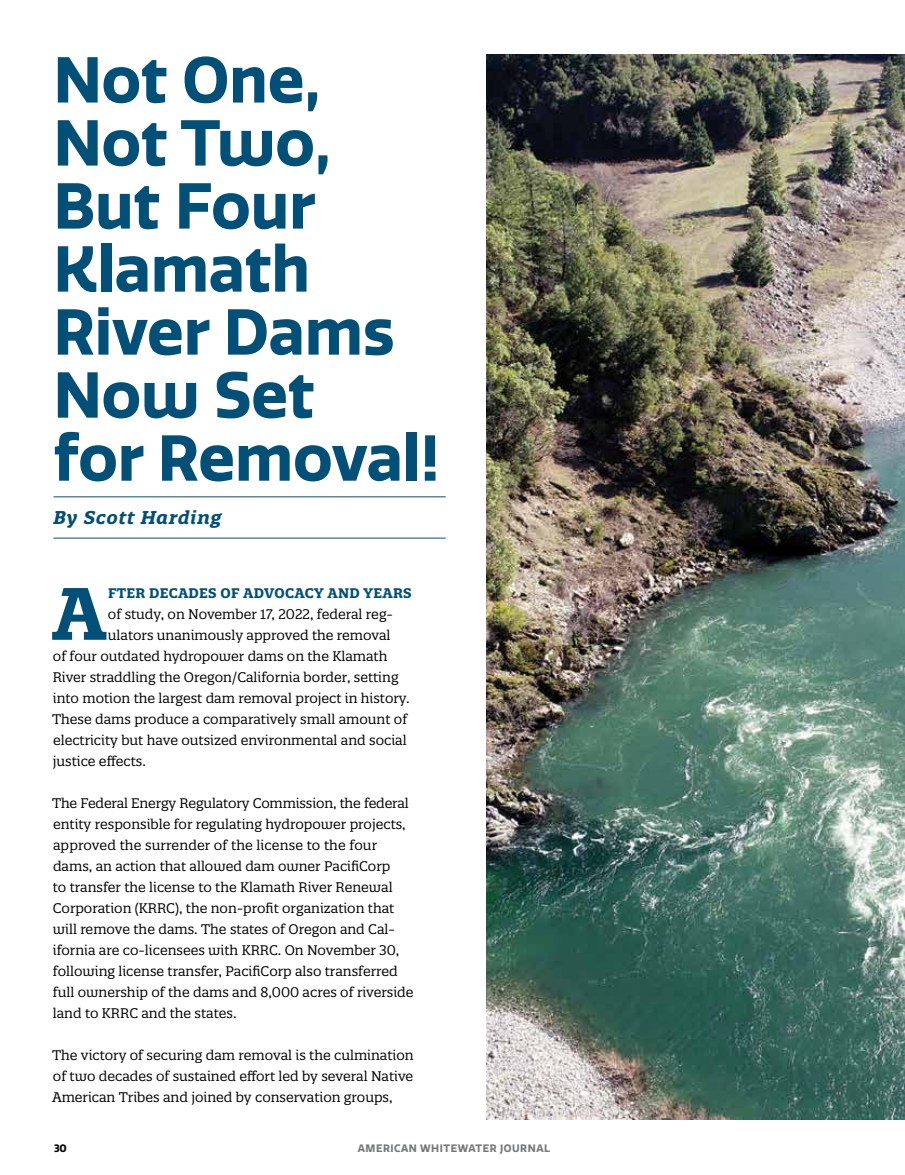
<style>
.page{position:relative;width:905px;height:1175px;background:#fff}
.page>*{position:absolute;margin:0;border:0;box-sizing:border-box;transform-origin:0 0}
.t1{font:700 71.85px "Quatro Slab";color:#025078}
.t2{font:700 63px/63px "Quatro";color:#025078}
.t3{font:italic 700 18px "Quatro Slab";letter-spacing:.05em;color:#025078}
.t4{font:13.5px/21px "Quatro Slab";color:#000}
.t5{font:700 13.5px "Quatro Slab";letter-spacing:.025em;color:#025078}
.t6{font:700 10.5px "Quatro";letter-spacing:.05em;color:#77787b}
.t7{font:700 10.5px "Quatro";color:#000}
</style>
<div class="page">
<img style="left:486px;top:54px;width:418px;height:1065px">
<hr style="left:53px;top:496px;width:393px;height:1px;background:#025078">
<hr style="left:53px;top:538px;width:393px;height:1px;background:#025078">
<h2 class="t2" style="left:53px;top:49px;width:388px">Not One,<br>Not Two,<br>But Four<br>Klamath<br>River Dams<br>Now Set<br>for Removal!</h2>
<h3 class="t3" style="left:53px;top:506px;width:170px">By Scott Harding</h3>
<h1 class="t1" style="left:52px;top:568px;width:56px">A</h1>
<p class="t5" style="left:108px;top:584px;width:305px">FTER DECADES OF ADVOCACY AND YEARS</p>
<p class="t4" style="left:108px;top:603px;width:286px">of study, on November 17, 2022, federal reg-</p>
<p class="t4" style="left:108px;top:624px;width:284px">ulators unanimously approved the removal</p>
<p class="t4" style="left:53px;top:645px;width:336px">of four outdated hydropower dams on the Klamath</p>
<p class="t4" style="left:53px;top:666px;width:347px">River straddling the Oregon/California border, setting</p>
<p class="t4" style="left:53px;top:687px;width:358px">into motion the largest dam removal project in history.</p>
<p class="t4" style="left:52px;top:708px;width:357px">These dams produce a comparatively small amount of</p>
<p class="t4" style="left:53px;top:729px;width:355px">electricity but have outsized environmental and social</p>
<p class="t4" style="left:53px;top:750px;width:94px">justice effects.</p>
<p class="t4" style="left:52px;top:792px;width:363px">The Federal Energy Regulatory Commission, the federal entity responsible for regulating hydropower projects, approved the surrender of the license to the four dams, an action that allowed dam owner PacifiCorp<br>to transfer the license to the Klamath River Renewal Corporation (KRRC), the non-profit organization that will remove the dams. The states of Oregon and Cal&shy;ifornia are co-licensees with KRRC. On November 30, following license transfer, PacifiCorp also transferred full ownership of the dams and 8,000 acres of riverside land to KRRC and the states.</p>
<p class="t4" style="left:52px;top:1044px;width:363px;text-align:justify">The victory of securing dam removal is the culmination of two decades of sustained effort led by several Native American Tribes and joined by conservation groups,</p>
<p class="t7" style="left:54px;top:1142px;width:14px">30</p>
<p class="t6" style="left:358px;top:1142px;width:194px">AMERICAN WHITEWATER JOURNAL</p>
</div>
